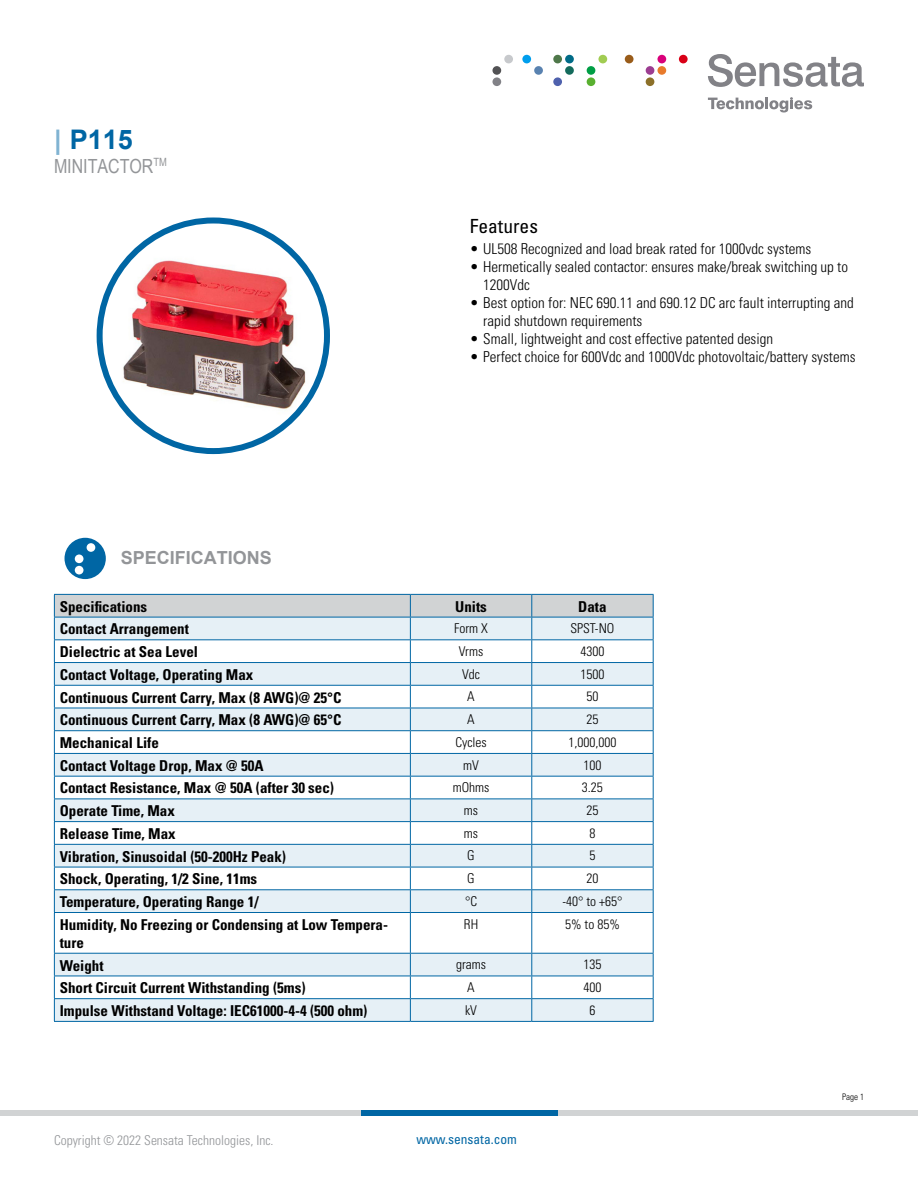
<style>
.page{position:relative;width:918px;height:1188px;background:#fff}
.page>*{position:absolute;margin:0;border:0;box-sizing:border-box;transform-origin:0 0}
.t1{font:700 27px "Arial";color:#0066a4}
.t2{font:19.5px "Arial Narrow";color:#939598}
.t3{font:condensed 19.5px "Univers";color:#000}
.t4{font:700 18px "Arial";color:#939598}
.t5{font:700 condensed 15px/18px "Univers";color:#000}
.t6{font:300 condensed 15px/18px "Univers";color:#000}
.t7{font:300 condensed 13.5px "Univers";color:#000}
.t8{font:300 condensed 13.5px "Univers";color:#939598}
.t9{font:condensed 13.5px "Univers";color:#0066a4}
.t10{font:300 condensed 9px "Univers";color:#000}
.s1{color:#80b3d2}
</style>
<div class="page">
<svg style="left:708px;top:54px;width:156px;height:33px"></svg>
<svg style="left:708px;top:97px;width:104px;height:15px"></svg>
<div style="left:492px;top:77px;width:9px;height:9px;background:#828287;border-radius:50%"></div>
<div style="left:522px;top:55px;width:9px;height:8px;background:#009eed;border-radius:50%"></div>
<div style="left:534px;top:66px;width:9px;height:9px;background:#5982b0;border-radius:50%"></div>
<div style="left:553px;top:55px;width:9px;height:8px;background:#4f784a;border-radius:50%"></div>
<div style="left:565px;top:55px;width:9px;height:8px;background:#006b87;border-radius:50%"></div>
<div style="left:565px;top:66px;width:9px;height:9px;background:#146b5c;border-radius:50%"></div>
<div style="left:553px;top:77px;width:9px;height:9px;background:#4f61ad;border-radius:50%"></div>
<div style="left:598px;top:55px;width:9px;height:8px;background:#a1cc52;border-radius:50%"></div>
<div style="left:587px;top:66px;width:8px;height:9px;background:#009e45;border-radius:50%"></div>
<div style="left:587px;top:77px;width:8px;height:9px;background:#59b030;border-radius:50%"></div>
<div style="left:657px;top:55px;width:9px;height:8px;background:#d9007a;border-radius:50%"></div>
<div style="left:646px;top:66px;width:8px;height:9px;background:#9c3d91;border-radius:50%"></div>
<div style="left:657px;top:66px;width:9px;height:9px;background:#e87a2b;border-radius:50%"></div>
<div style="left:646px;top:77px;width:8px;height:9px;background:#8c7029;border-radius:50%"></div>
<div style="left:679px;top:55px;width:9px;height:8px;background:#d90017;border-radius:50%"></div>
<div style="left:504px;top:55px;width:9px;height:8px;background:#c7c9cc;border-radius:50%"></div>
<div style="left:492px;top:66px;width:9px;height:9px;background:#525254;border-radius:50%"></div>
<div style="left:625px;top:55px;width:9px;height:8px;background:#995c1a;border-radius:50%"></div>
<div style="left:0;top:1110px;width:918px;height:6px;background:#d1d3d4"></div>
<div style="left:361px;top:1110px;width:197px;height:6px;background:#0066a4"></div>
<img style="left:115px;top:237px;width:197px;height:197px">
<div style="left:97px;top:217px;width:233px;height:237px;border:6px solid #0066a4;border-radius:50%"></div>
<div style="left:65px;top:538px;width:41px;height:41px;background:#0066a4;border-radius:50%"></div>
<div style="left:87px;top:543px;width:8px;height:9px;background:#fff;border-radius:50%"></div>
<div style="left:75px;top:555px;width:8px;height:8px;background:#fff;border-radius:50%"></div>
<div style="left:75px;top:566px;width:8px;height:8px;background:#fff;border-radius:50%"></div>
<div style="left:54px;top:594px;width:356px;height:23px;background:#d1d3d4"></div>
<svg style="left:55px;top:618px;width:598px;height:403px;fill:#e6f0f6"></svg>
<hr style="left:54px;top:594px;width:356px;height:1px;background:#0066a4">
<hr style="left:54px;top:617px;width:356px;height:1px;background:#0066a4">
<hr style="left:531px;top:913px;width:1px;height:40px;background:#0066a4">
<hr style="left:653px;top:913px;width:1px;height:40px;background:#0066a4">
<hr style="left:54px;top:913px;width:1px;height:40px;background:#0066a4">
<hr style="left:410px;top:913px;width:1px;height:40px;background:#0066a4">
<hr style="left:54px;top:639px;width:356px;height:1px;background:#0066a4">
<hr style="left:54px;top:662px;width:356px;height:1px;background:#0066a4">
<hr style="left:54px;top:685px;width:356px;height:1px;background:#0066a4">
<hr style="left:54px;top:708px;width:356px;height:1px;background:#0066a4">
<hr style="left:54px;top:730px;width:356px;height:1px;background:#0066a4">
<hr style="left:54px;top:753px;width:356px;height:1px;background:#0066a4">
<hr style="left:54px;top:776px;width:356px;height:1px;background:#0066a4">
<hr style="left:54px;top:799px;width:356px;height:1px;background:#0066a4">
<hr style="left:54px;top:821px;width:356px;height:1px;background:#0066a4">
<hr style="left:54px;top:844px;width:356px;height:1px;background:#0066a4">
<hr style="left:54px;top:867px;width:356px;height:1px;background:#0066a4">
<hr style="left:54px;top:889px;width:356px;height:1px;background:#0066a4">
<svg style="left:54px;top:595px;width:1px;height:317px"></svg>
<hr style="left:54px;top:912px;width:356px;height:1px;background:#0066a4">
<hr style="left:410px;top:912px;width:122px;height:1px;background:#0066a4">
<svg style="left:410px;top:594px;width:244px;height:318px"></svg>
<hr style="left:532px;top:912px;width:122px;height:1px;background:#0066a4">
<hr style="left:532px;top:953px;width:122px;height:1px;background:#0066a4">
<hr style="left:532px;top:976px;width:122px;height:1px;background:#0066a4">
<hr style="left:410px;top:953px;width:122px;height:1px;background:#0066a4">
<hr style="left:410px;top:976px;width:122px;height:1px;background:#0066a4">
<hr style="left:54px;top:953px;width:356px;height:1px;background:#0066a4">
<hr style="left:54px;top:976px;width:356px;height:1px;background:#0066a4">
<hr style="left:54px;top:998px;width:356px;height:1px;background:#0066a4">
<svg style="left:54px;top:954px;width:1px;height:67px"></svg>
<hr style="left:54px;top:1021px;width:356px;height:1px;background:#0066a4">
<hr style="left:410px;top:998px;width:122px;height:1px;background:#0066a4">
<svg style="left:410px;top:954px;width:1px;height:67px"></svg>
<hr style="left:410px;top:1021px;width:122px;height:1px;background:#0066a4">
<hr style="left:532px;top:998px;width:122px;height:1px;background:#0066a4">
<svg style="left:531px;top:954px;width:1px;height:67px"></svg>
<svg style="left:653px;top:954px;width:1px;height:67px"></svg>
<hr style="left:532px;top:1021px;width:122px;height:1px;background:#0066a4">
<h1 class="t1" style="left:54px;top:122px;width:80px"><span class="s1">|</span> P115</h1>
<h2 class="t2" style="left:54px;top:152px;width:114px">MINITACTOR<sup>TM</sup></h2>
<h2 class="t3" style="left:470px;top:214px;width:70px">Features</h2>
<p class="t6" style="left:470px;top:239px;width:343px">• UL508 Recognized and load break rated for 1000vdc systems</p>
<p class="t6" style="left:483px;top:257px;width:366px;text-indent:-14px">• Hermetically sealed contactor: ensures make/break switching up to<br>1200Vdc</p>
<p class="t6" style="left:483px;top:293px;width:372px;text-indent:-14px">• Best option for: NEC 690.11 and 690.12 DC arc fault interrupting and rapid shutdown requirements</p>
<p class="t6" style="left:470px;top:329px;width:305px">• Small, lightweight and cost effective patented design</p>
<p class="t6" style="left:470px;top:347px;width:387px">• Perfect choice for 600Vdc and 1000Vdc photovoltaic/battery systems</p>
<p class="t4" style="left:121px;top:546px;width:153px">SPECIFICATIONS</p>
<p class="t5" style="left:60px;top:597px;width:89px">Specifications</p>
<p class="t5" style="left:455px;top:597px;width:33px">Units</p>
<p class="t5" style="left:578px;top:597px;width:30px">Data</p>
<p class="t5" style="left:60px;top:620px;width:131px">Contact Arrangement</p>
<p class="t7" style="left:454px;top:620px;width:35px">Form X</p>
<p class="t7" style="left:570px;top:620px;width:45px">SPST-NO</p>
<p class="t5" style="left:60px;top:643px;width:140px">Dielectric at Sea Level</p>
<p class="t7" style="left:459px;top:643px;width:26px">Vrms</p>
<p class="t7" style="left:580px;top:643px;width:25px">4300</p>
<p class="t5" style="left:60px;top:665px;width:195px">Contact Voltage, Operating Max</p>
<p class="t7" style="left:462px;top:666px;width:19px">Vdc</p>
<p class="t7" style="left:580px;top:666px;width:25px">1500</p>
<p class="t5" style="left:60px;top:688px;width:283px">Continuous Current Carry, Max (8 AWG)@ 25°C</p>
<p class="t7" style="left:467px;top:688px;width:9px">A</p>
<p class="t7" style="left:586px;top:688px;width:13px">50</p>
<p class="t5" style="left:60px;top:711px;width:283px">Continuous Current Carry, Max (8 AWG)@ 65°C</p>
<p class="t7" style="left:467px;top:711px;width:9px">A</p>
<p class="t7" style="left:586px;top:711px;width:13px">25</p>
<p class="t5" style="left:60px;top:734px;width:101px">Mechanical Life</p>
<p class="t7" style="left:455px;top:734px;width:33px">Cycles</p>
<p class="t7" style="left:569px;top:734px;width:49px">1,000,000</p>
<p class="t5" style="left:60px;top:756px;width:205px">Contact Voltage Drop, Max @ 50A</p>
<p class="t7" style="left:463px;top:757px;width:17px">mV</p>
<p class="t7" style="left:583px;top:757px;width:19px">100</p>
<p class="t5" style="left:60px;top:779px;width:276px">Contact Resistance, Max @ 50A (after 30 sec)</p>
<p class="t7" style="left:453px;top:779px;width:38px">mOhms</p>
<p class="t7" style="left:582px;top:779px;width:22px">3.25</p>
<p class="t5" style="left:60px;top:802px;width:117px">Operate Time, Max</p>
<p class="t7" style="left:464px;top:802px;width:16px">ms</p>
<p class="t7" style="left:586px;top:802px;width:13px">25</p>
<p class="t5" style="left:60px;top:825px;width:117px">Release Time, Max</p>
<p class="t7" style="left:464px;top:825px;width:16px">ms</p>
<p class="t7" style="left:589px;top:825px;width:7px">8</p>
<p class="t5" style="left:60px;top:847px;width:228px">Vibration, Sinusoidal (50-200Hz Peak)</p>
<p class="t7" style="left:467px;top:848px;width:9px">G</p>
<p class="t7" style="left:589px;top:848px;width:7px">5</p>
<p class="t5" style="left:60px;top:870px;width:199px">Shock, Operating, 1/2 Sine, 11ms</p>
<p class="t7" style="left:467px;top:870px;width:9px">G</p>
<p class="t7" style="left:586px;top:870px;width:13px">20</p>
<p class="t5" style="left:60px;top:893px;width:200px">Temperature, Operating Range 1/</p>
<p class="t7" style="left:465px;top:893px;width:14px">°C</p>
<p class="t7" style="left:562px;top:893px;width:62px">-40° to +65°</p>
<p class="t5" style="left:60px;top:915px;width:330px">Humidity, No Freezing or Condensing at Low Tempera&shy;ture</p>
<p class="t7" style="left:464px;top:916px;width:16px">RH</p>
<p class="t7" style="left:565px;top:916px;width:56px">5% to 85%</p>
<p class="t5" style="left:60px;top:956px;width:45px">Weight</p>
<p class="t7" style="left:456px;top:956px;width:31px">grams</p>
<p class="t7" style="left:583px;top:956px;width:19px">135</p>
<p class="t5" style="left:60px;top:979px;width:247px">Short Circuit Current Withstanding (5ms)</p>
<p class="t7" style="left:467px;top:979px;width:9px">A</p>
<p class="t7" style="left:583px;top:979px;width:19px">400</p>
<p class="t5" style="left:60px;top:1002px;width:309px">Impulse Withstand Voltage: IEC61000-4-4 (500 ohm)</p>
<p class="t7" style="left:465px;top:1002px;width:14px">kV</p>
<p class="t7" style="left:589px;top:1002px;width:7px">6</p>
<p class="t8" style="left:54px;top:1132px;width:221px">Copyright © 2022 Sensata Technologies, Inc.</p>
<p class="t9" style="left:416px;top:1131px;width:102px">www.sensata.com</p>
<p class="t10" style="left:842px;top:1092px;width:23px">Page 1</p>
</div>
